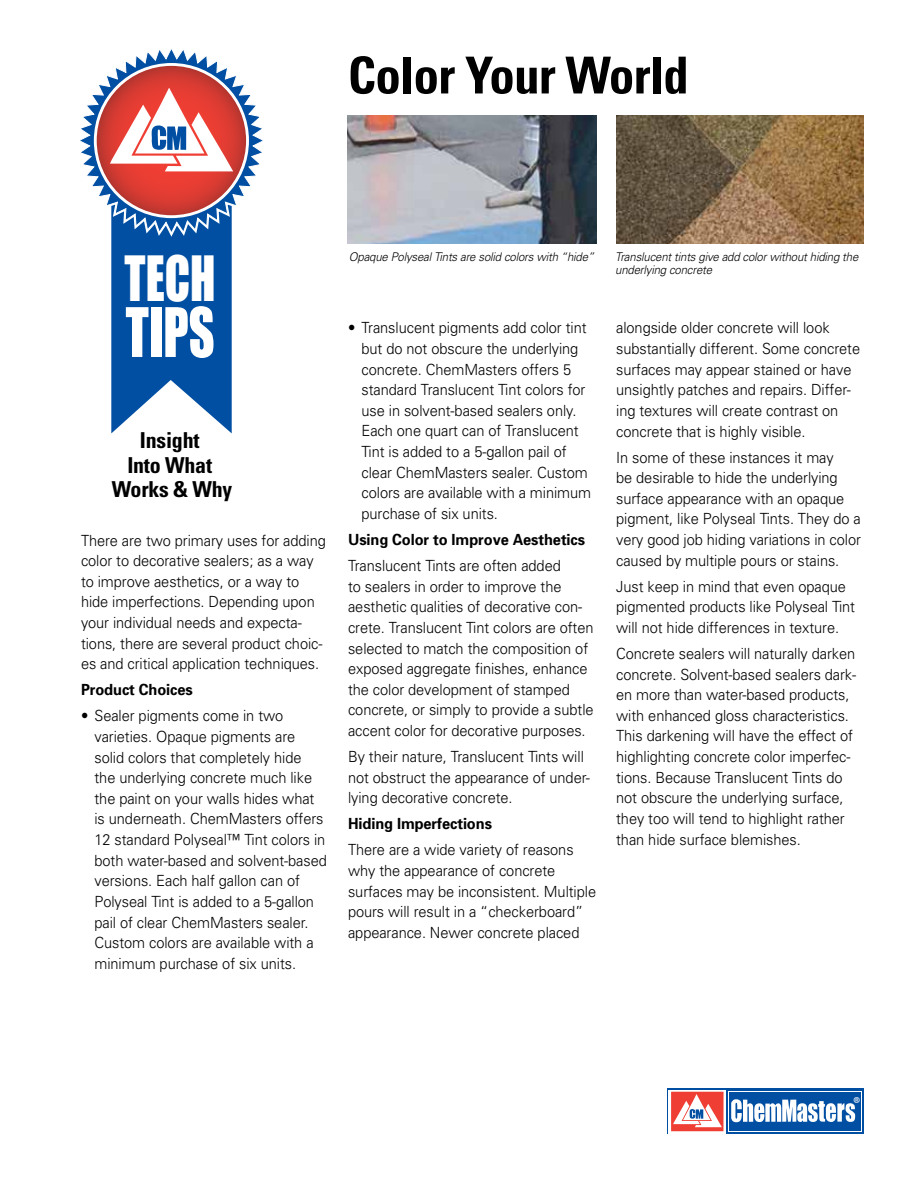
<style>
.page{position:relative;width:918px;height:1188px;background:#fff}
.page>*{position:absolute;margin:0;border:0;box-sizing:border-box;transform-origin:0 0}
.t1{font:63px "Impact";color:#fff;scale:.8 1}
.t2{font:57.3px "Impact";color:#fff;scale:.8 1}
.t3{font:700 condensed 51px "Univers";letter-spacing:-.015em;color:#000}
.t4{font:700 condensed 21.9px/24.2px "Univers";letter-spacing:-.01em;color:#000;text-align:center}
.t5{font:300 15.3px/20.5px "Univers";letter-spacing:-.005em;color:#000;scale:.95 1}
.t6{font:700 15.3px "Univers";letter-spacing:-.005em;color:#000;scale:.95 1}
.t7{font:700 13.05px "Myriad";color:#fff}
.t8{font:italic 300 12px/13.5px "Univers";letter-spacing:-.015em;color:#000;scale:.95 1}
</style>
<div class="page">
<svg style="left:667px;top:1089px;width:197px;height:45px"></svg>
<svg style="left:669px;top:1090px;width:57px;height:43px"></svg>
<div style="left:728px;top:1091px;width:134px;height:40px;background:#fff"></div>
<div style="left:729px;top:1092px;width:132px;height:39px;background:#004fa3"></div>
<svg style="left:671px;top:1092px;width:53px;height:39px"></svg>
<svg style="left:731px;top:1099px;width:124px;height:24px"></svg>
<svg style="left:80px;top:49px;width:183px;height:384px"></svg>
<img style="left:617px;top:116px;width:247px;height:128px">
<img style="left:348px;top:116px;width:248px;height:128px">
<h3 class="t3" style="left:348px;top:44px;width:342px">Color Your World</h3>
<h2 class="t2" style="left:125px;top:234px;width:115px">TECH</h2>
<h1 class="t1" style="left:126px;top:283px;width:113px">TIPS</h1>
<h3 class="t4" style="left:112px;top:428px;width:122px">Insight<br>Into What<br>Works &amp; Why</h3>
<p class="t5" style="left:81px;top:529px;width:259px">There are two primary uses for adding color to decorative sealers; as a way to improve aesthetics, or a way to hide imperfections. Depending upon your individual needs and expecta&shy;tions, there are several product choic&shy;es and critical application techniques.</p>
<p class="t6" style="left:81px;top:680px;width:119px">Product Choices</p>
<p class="t5" style="left:94px;top:705px;width:246px;text-indent:-13px">• Sealer pigments come in two varieties. Opaque pigments are solid colors that completely hide<br>the underlying concrete much like the paint on your walls hides what is underneath. ChemMasters offers 12 standard Polyseal™ Tint colors in both water-based and solvent-based versions. Each half gallon can of Polyseal Tint is added to a 5-gallon pail of clear ChemMasters sealer.<br>Custom colors are available with a minimum purchase of six units.</p>
<p class="t8" style="left:349px;top:249px;width:260px">Opaque Polyseal Tints are solid colors with “hide”</p>
<p class="t8" style="left:615px;top:249px;width:257px">Translucent tints give add color without hiding the underlying concrete</p>
<p class="t5" style="left:362px;top:317px;width:243px;text-indent:-13px">• Translucent pigments add color tint but do not obscure the underlying concrete. ChemMasters offers 5 standard Translucent Tint colors for use in solvent-based sealers only.<br>Each one quart can of Translucent Tint is added to a 5-gallon pail of clear ChemMasters sealer. Custom colors are available with a minimum purchase of six units.</p>
<p class="t6" style="left:348px;top:530px;width:251px">Using Color to Improve Aesthetics</p>
<p class="t5" style="left:348px;top:555px;width:260px">Translucent Tints are often added<br>to sealers in order to improve the aesthetic qualities of decorative con&shy;crete. Translucent Tint colors are often selected to match the composition of exposed aggregate finishes, enhance the color development of stamped concrete, or simply to provide a subtle accent color for decorative purposes.</p>
<p class="t5" style="left:348px;top:746px;width:256px">By their nature, Translucent Tints will not obstruct the appearance of under&shy;lying decorative concrete.</p>
<p class="t6" style="left:348px;top:814px;width:153px">Hiding Imperfections</p>
<p class="t5" style="left:348px;top:839px;width:263px">There are a wide variety of reasons why the appearance of concrete surfaces may be inconsistent. Multiple pours will result in a “checkerboard” appearance. Newer concrete placed</p>
<p class="t5" style="left:616px;top:317px;width:258px">alongside older concrete will look substantially different. Some concrete surfaces may appear stained or have unsightly patches and repairs. Differ&shy;ing textures will create contrast on concrete that is highly visible.</p>
<p class="t5" style="left:616px;top:446px;width:259px">In some of these instances it may<br>be desirable to hide the underlying surface appearance with an opaque pigment, like Polyseal Tints. They do a very good job hiding variations in color caused by multiple pours or stains.</p>
<p class="t5" style="left:616px;top:576px;width:253px">Just keep in mind that even opaque pigmented products like Polyseal Tint will not hide differences in texture.</p>
<p class="t5" style="left:616px;top:643px;width:254px">Concrete sealers will naturally darken concrete. Solvent-based sealers dark&shy;en more than water-based products, with enhanced gloss characteristics.<br>This darkening will have the effect of highlighting concrete color imperfec&shy;tions. Because Translucent Tints do not obscure the underlying surface, they too will tend to highlight rather than hide surface blemishes.</p>
<p class="t7" style="left:853px;top:1094px;width:8px">®</p>
</div>
